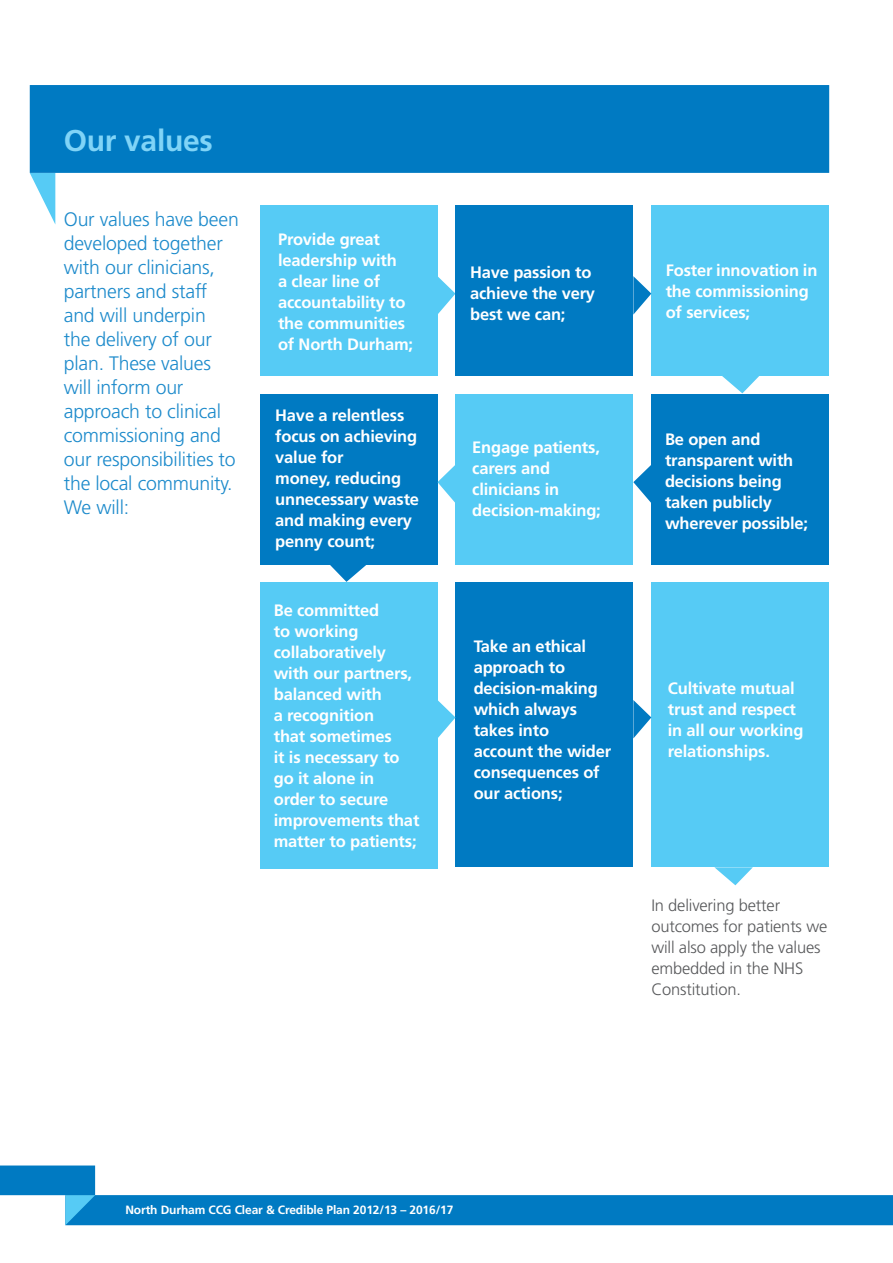
<style>
.page{position:relative;width:893px;height:1263px;background:#fff}
.page>*{position:absolute;margin:0;border:0;box-sizing:border-box;transform-origin:0 0}
.t1{font:700 30px "Frutiger";letter-spacing:-.01em;color:#80d4f7}
.t2{font:300 19.5px/24px "Frutiger";letter-spacing:-.01em;color:#1c8acb}
.t3{font:700 16.5px/21px "Frutiger";letter-spacing:-.01em;color:#fff}
.t4{font:300 16.5px/21px "Frutiger";letter-spacing:-.01em;color:#57585a}
.t5{font:700 12px "Frutiger";letter-spacing:-.01em;color:#fff}
</style>
<div class="page">
<svg style="left:30px;top:173px;width:25px;height:51px"></svg>
<div style="left:30px;top:85px;width:799px;height:88px;background:#007ac2;border:2px solid #007ac2"></div>
<div style="left:260px;top:205px;width:177px;height:171px;background:#56cbf5"></div>
<svg style="left:437px;top:276px;width:18px;height:39px"></svg>
<div style="left:455px;top:205px;width:178px;height:171px;background:#007ac2"></div>
<div style="left:651px;top:205px;width:178px;height:171px;background:#56cbf5"></div>
<svg style="left:633px;top:276px;width:18px;height:39px"></svg>
<svg style="left:722px;top:376px;width:37px;height:17px"></svg>
<div style="left:260px;top:394px;width:177px;height:171px;background:#007ac2"></div>
<div style="left:455px;top:394px;width:178px;height:171px;background:#56cbf5"></div>
<div style="left:651px;top:394px;width:178px;height:171px;background:#007ac2"></div>
<svg style="left:633px;top:465px;width:18px;height:38px"></svg>
<svg style="left:437px;top:465px;width:18px;height:38px"></svg>
<svg style="left:330px;top:565px;width:36px;height:17px"></svg>
<div style="left:260px;top:582px;width:177px;height:287px;background:#56cbf5"></div>
<div style="left:455px;top:582px;width:178px;height:285px;background:#007ac2"></div>
<div style="left:651px;top:582px;width:178px;height:285px;background:#56cbf5"></div>
<svg style="left:437px;top:700px;width:18px;height:38px"></svg>
<svg style="left:633px;top:700px;width:18px;height:38px"></svg>
<svg style="left:714px;top:867px;width:39px;height:18px"></svg>
<div style="left:66px;top:1196px;width:826px;height:28px;background:#007ac2"></div>
<div style="left:65px;top:1195px;width:828px;height:30px;border:2px solid #007ac2"></div>
<div style="left:1px;top:1166px;width:93px;height:28px;background:#007ac2"></div>
<div style="left:0;top:1165px;width:95px;height:30px;border:2px solid #007ac2"></div>
<svg style="left:65px;top:1195px;width:30px;height:30px"></svg>
<h1 class="t1" style="left:64px;top:123px;width:151px">Our values</h1>
<p class="t2" style="left:64px;top:207px;width:177px">Our values have been developed together with our clinicians, partners and staff and will underpin<br>the delivery of our plan. These values will inform our approach to clinical commissioning and our responsibilities to the local community.<br>We will:</p>
<p class="t3" style="left:278px;top:229px;width:137px">Provide great leadership with<br>a clear line of accountability to the communities of North Durham;</p>
<p class="t3" style="left:275px;top:404px;width:145px">Have a relentless focus on achieving value for<br>money, reducing unnecessary waste and making every penny count;</p>
<p class="t3" style="left:274px;top:599px;width:147px">Be committed<br>to working collaboratively with our partners, balanced with<br>a recognition<br>that sometimes<br>it is necessary to go it alone in order to secure improvements that matter to patients;</p>
<p class="t3" style="left:470px;top:261px;width:127px">Have passion to achieve the very best we can;</p>
<p class="t3" style="left:666px;top:260px;width:153px">Foster innovation in the commissioning of services;</p>
<p class="t3" style="left:472px;top:437px;width:130px">Engage patients, carers and clinicians in decision-making;</p>
<p class="t3" style="left:665px;top:428px;width:145px">Be open and transparent with decisions being taken publicly wherever possible;</p>
<p class="t3" style="left:474px;top:635px;width:139px">Take an ethical approach to decision-making which always takes into account the wider consequences of our actions;</p>
<p class="t3" style="left:668px;top:678px;width:137px">Cultivate mutual trust and respect in all our working relationships.</p>
<p class="t4" style="left:651px;top:895px;width:177px">In delivering better outcomes for patients we will also apply the values embedded in the NHS<br>Constitution.</p>
<p class="t5" style="left:125px;top:1202px;width:329px">North Durham CCG Clear &amp; Credible Plan 2012/13 – 2016/17</p>
</div>
